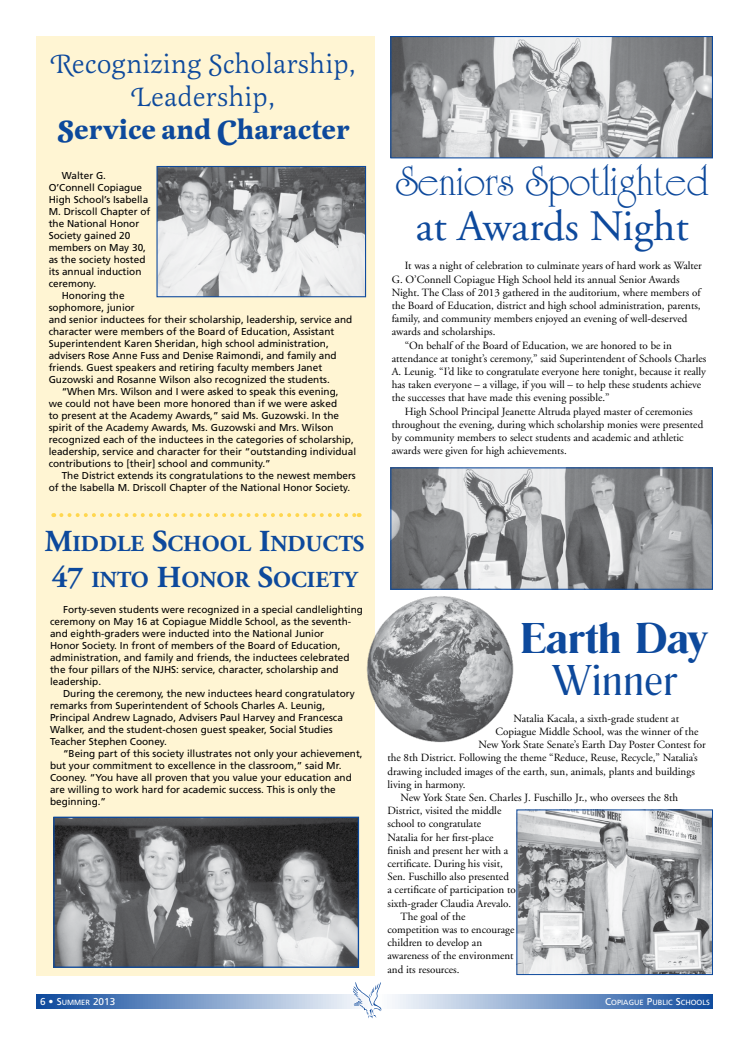
<style>
.page{position:relative;width:749px;height:1037px;background:#fff}
.page>*{position:absolute;margin:0;border:0;box-sizing:border-box;transform-origin:0 0}
.t1{font:600 45px "Romana T";color:#0d499c}
.t2{font:45px "Romana T";color:#0d499c}
.t3{font:43.4px "University Roman";color:#0d499c}
.t4{font:43.4px "Adobe Garamond";color:#0d499c}
.t5{font:27.5px/33px "Latienne Swash T";color:#0d499c;text-align:center}
.t6{font:700 27.5px "Latienne Swash T";color:#0d499c}
.t7{font:700 22.9px/36.6px "Adobe Garamond";color:#0d499c;text-align:center}
.t8{font:11px "Adobe Garamond";color:#000}
.t9{font:10px/12px "Frutiger";color:#000}
.t10{font:10px "Frutiger";color:#fff}
.t11{font:7.5px "Frutiger";color:#fff}
.s1{font-size:30.5px}
.s2{font-size:7.5px}
.s3{font-size:10px}
</style>
<div class="page">
<div style="left:36px;top:36px;width:338px;height:939px;background:#fff5d3"></div>
<svg style="left:36px;top:995px;width:677px;height:13px;background:#80a0cb"></svg>
<svg style="left:352px;top:982px;width:30px;height:36px"></svg>
<img style="left:392px;top:38px;width:319px;height:118px">
<div style="left:390px;top:36px;width:323px;height:122px;border:1px solid #0d499c"></div>
<img style="left:392px;top:469px;width:319px;height:119px">
<div style="left:390px;top:467px;width:323px;height:123px;border:1px solid #0d499c"></div>
<img style="left:518px;top:811px;width:193px;height:162px">
<div style="left:516px;top:809px;width:197px;height:166px;border:1px solid #0d499c"></div>
<img style="left:158px;top:168px;width:206px;height:127px">
<div style="left:156px;top:166px;width:210px;height:131px;border:1px solid #0d499c"></div>
<img style="left:55px;top:818px;width:302px;height:148px">
<div style="left:53px;top:816px;width:306px;height:152px;border:1px solid #0d499c"></div>
<svg style="left:61px;top:513px;width:299px;height:4px"></svg>
<img style="left:366px;top:592px;width:148px;height:152px">
<h3 class="t5" style="left:51px;top:47px;width:307px">Recognizing Scholarship,<br>Leadership,</h3>
<h3 class="t6" style="left:57px;top:112px;width:294px">Service and Character</h3>
<p class="t9" style="left:62px;top:170px;width:46px">Walter G.</p>
<p class="t9" style="left:49px;top:182px;width:95px">O’Connell Copiague</p>
<p class="t9" style="left:49px;top:194px;width:101px">High School’s Isabella</p>
<p class="t9" style="left:49px;top:206px;width:103px">M. Driscoll Chapter of</p>
<p class="t9" style="left:49px;top:218px;width:92px">the National Honor</p>
<p class="t9" style="left:49px;top:230px;width:83px">Society gained 20</p>
<p class="t9" style="left:49px;top:242px;width:99px">members on May 30,</p>
<p class="t9" style="left:49px;top:254px;width:98px">as the society hosted</p>
<p class="t9" style="left:49px;top:266px;width:94px">its annual induction</p>
<p class="t9" style="left:49px;top:278px;width:49px">ceremony.</p>
<p class="t9" style="left:62px;top:290px;width:64px">Honoring the</p>
<p class="t9" style="left:49px;top:302px;width:88px">sophomore, junior</p>
<p class="t9" style="left:49px;top:314px;width:305px">and senior inductees for their scholarship, leadership, service and</p>
<p class="t9" style="left:49px;top:326px;width:287px">character were members of the Board of Education, Assistant</p>
<p class="t9" style="left:49px;top:338px;width:282px">Superintendent Karen Sheridan, high school administration,</p>
<p class="t9" style="left:49px;top:350px;width:289px">advisers Rose Anne Fuss and Denise Raimondi, and family and</p>
<p class="t9" style="left:49px;top:362px;width:275px">friends. Guest speakers and retiring faculty members Janet</p>
<p class="t9" style="left:49px;top:374px;width:283px">Guzowski and Rosanne Wilson also recognized the students.</p>
<p class="t9" style="left:62px;top:386px;width:278px">“When Mrs. Wilson and I were asked to speak this evening,</p>
<p class="t9" style="left:49px;top:398px;width:290px">we could not have been more honored than if we were asked</p>
<p class="t9" style="left:49px;top:410px;width:292px">to present at the Academy Awards,” said Ms. Guzowski. In the</p>
<p class="t9" style="left:49px;top:422px;width:286px">spirit of the Academy Awards, Ms. Guzowski and Mrs. Wilson</p>
<p class="t9" style="left:49px;top:434px;width:307px">recognized each of the inductees in the categories of scholarship,</p>
<p class="t9" style="left:49px;top:446px;width:309px">leadership, service and character for their “outstanding individual</p>
<p class="t9" style="left:49px;top:458px;width:224px">contributions to [their] school and community.”</p>
<p class="t9" style="left:62px;top:470px;width:295px">The District extends its congratulations to the newest members</p>
<p class="t9" style="left:49px;top:482px;width:303px">of the Isabella M. Driscoll Chapter of the National Honor Society.</p>
<h3 class="t7" style="left:45px;top:526px;width:320px"><span class="s1">M</span>IDDLE <span class="s1">S</span>CHOOL <span class="s1">I</span>NDUCTS<br><span class="s1">47</span> INTO <span class="s1">H</span>ONOR <span class="s1">S</span>OCIETY</h3>
<p class="t9" style="left:50px;top:603px;width:314px;text-indent:13px">Forty-seven students were recognized in a special candlelighting ceremony on May 16 at Copiague Middle School, as the seventh&shy;and eighth-graders were inducted into the National Junior<br>Honor Society. In front of members of the Board of Education, administration, and family and friends, the inductees celebrated the four pillars of the NJHS: service, character, scholarship and leadership.</p>
<p class="t9" style="left:50px;top:687px;width:306px;text-indent:13px">During the ceremony, the new inductees heard congratulatory remarks from Superintendent of Schools Charles A. Leunig, Principal Andrew Lagnado, Advisers Paul Harvey and Francesca Walker, and the student-chosen guest speaker, Social Studies Teacher Stephen Cooney.</p>
<p class="t9" style="left:50px;top:747px;width:314px;text-indent:13px">“Being part of this society illustrates not only your achievement, but your commitment to excellence in the classroom,” said Mr.<br>Cooney. “You have all proven that you value your education and are willing to work hard for academic success. This is only the beginning.”</p>
<h2 class="t3" style="left:396px;top:156px;width:314px">Seniors Spotlighted</h2>
<h2 class="t4" style="left:416px;top:203px;width:274px">at Awards Night</h2>
<p class="t8" style="left:405px;top:260px;width:298px">It was a night of celebration to culminate years of hard work as Walter</p>
<p class="t8" style="left:392px;top:273px;width:289px">G. O’Connell Copiague High School held its annual Senior Awards</p>
<p class="t8" style="left:392px;top:286px;width:310px">Night. The Class of 2013 gathered in the auditorium, where members of</p>
<p class="t8" style="left:392px;top:300px;width:310px">the Board of Education, district and high school administration, parents,</p>
<p class="t8" style="left:392px;top:313px;width:297px">family, and community members enjoyed an evening of well-deserved</p>
<p class="t8" style="left:392px;top:326px;width:105px">awards and scholarships.</p>
<p class="t8" style="left:405px;top:339px;width:268px">“On behalf of the Board of Education, we are honored to be in</p>
<p class="t8" style="left:392px;top:352px;width:316px">attendance at tonight’s ceremony,” said Superintendent of Schools Charles</p>
<p class="t8" style="left:392px;top:366px;width:316px">A. Leunig. “I’d like to congratulate everyone here tonight, because it really</p>
<p class="t8" style="left:392px;top:379px;width:311px">has taken everyone – a village, if you will – to help these students achieve</p>
<p class="t8" style="left:392px;top:392px;width:219px">the successes that have made this evening possible.”</p>
<p class="t8" style="left:405px;top:405px;width:289px">High School Principal Jeanette Altruda played master of ceremonies</p>
<p class="t8" style="left:392px;top:418px;width:313px">throughout the evening, during which scholarship monies were presented</p>
<p class="t8" style="left:392px;top:432px;width:293px">by community members to select students and academic and athletic</p>
<p class="t8" style="left:392px;top:445px;width:176px">awards were given for high achievements.</p>
<h1 class="t1" style="left:520px;top:613px;width:188px">Earth Day</h1>
<h1 class="t2" style="left:553px;top:656px;width:125px">Winner</h1>
<p class="t8" style="left:513px;top:712px;width:167px">Natalia Kacala, a sixth-grade student at</p>
<p class="t8" style="left:495px;top:725px;width:204px">Copiague Middle School, was the winner of the</p>
<p class="t8" style="left:478px;top:739px;width:229px">New York State Senate’s Earth Day Poster Contest for</p>
<p class="t8" style="left:387px;top:752px;width:312px">the 8th District. Following the theme “Reduce, Reuse, Recycle,” Natalia’s</p>
<p class="t8" style="left:387px;top:765px;width:309px">drawing included images of the earth, sun, animals, plants and buildings</p>
<p class="t8" style="left:387px;top:778px;width:80px">living in harmony.</p>
<p class="t8" style="left:400px;top:791px;width:279px">New York State Sen. Charles J. Fuschillo Jr., who oversees the 8th</p>
<p class="t8" style="left:387px;top:805px;width:115px">District, visited the middle</p>
<p class="t8" style="left:387px;top:818px;width:95px">school to congratulate</p>
<p class="t8" style="left:387px;top:831px;width:107px">Natalia for her first-place</p>
<p class="t8" style="left:387px;top:844px;width:122px">finish and present her with a</p>
<p class="t8" style="left:387px;top:857px;width:117px">certificate. During his visit,</p>
<p class="t8" style="left:387px;top:871px;width:123px">Sen. Fuschillo also presented</p>
<p class="t8" style="left:387px;top:884px;width:130px">a certificate of participation to</p>
<p class="t8" style="left:387px;top:897px;width:125px">sixth-grader Claudia Arevalo.</p>
<p class="t8" style="left:400px;top:910px;width:66px">The goal of the</p>
<p class="t8" style="left:387px;top:923px;width:128px">competition was to encourage</p>
<p class="t8" style="left:387px;top:937px;width:96px">children to develop an</p>
<p class="t8" style="left:387px;top:950px;width:128px">awareness of the environment</p>
<p class="t8" style="left:387px;top:963px;width:74px">and its resources.</p>
<p class="t10" style="left:40px;top:995px;width:77px">6 • S<span class="s2">UMMER</span> 2013</p>
<p class="t11" style="left:605px;top:998px;width:106px"><span class="s3">C</span>OPIAGUE <span class="s3">P</span>UBLIC <span class="s3">S</span>CHOOLS</p>
</div>
